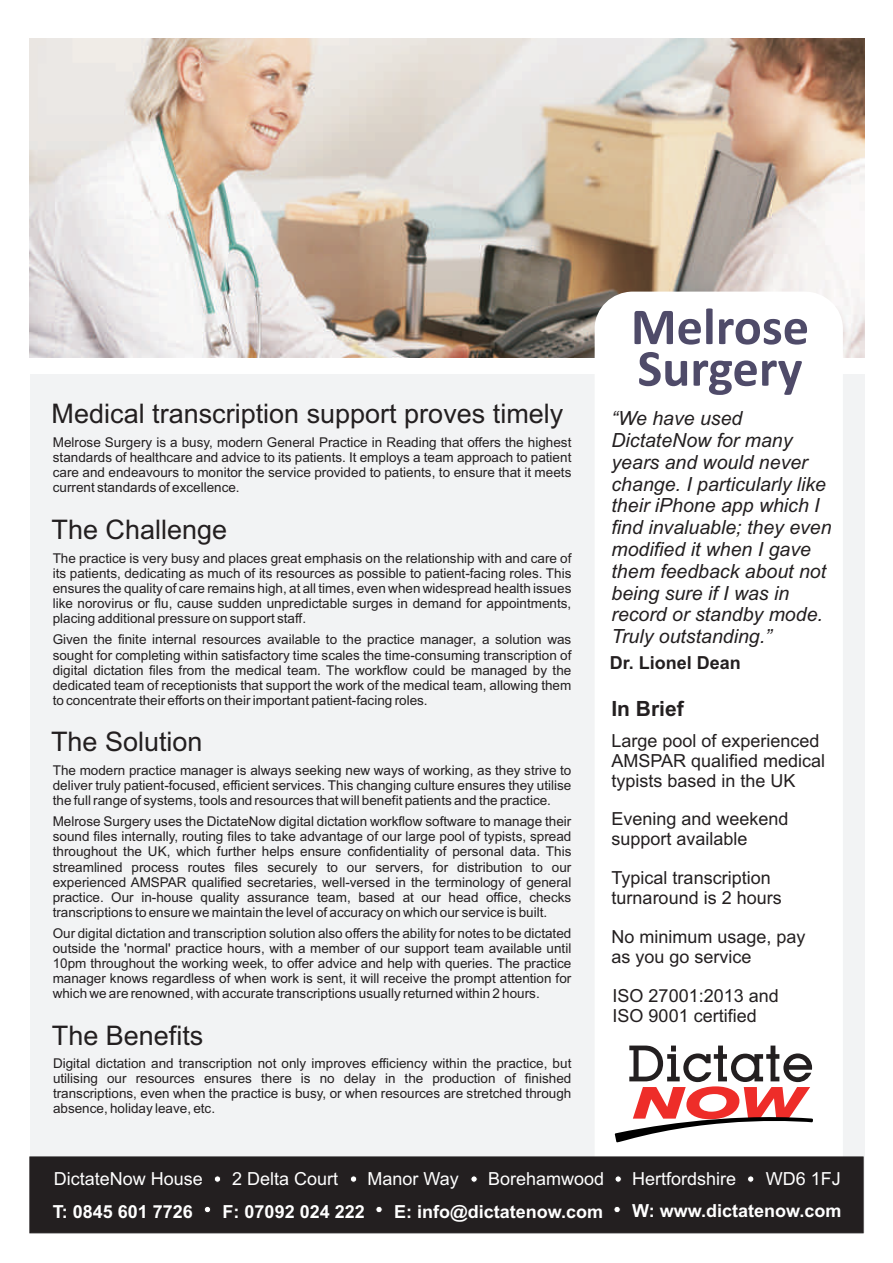
<style>
.page{position:relative;width:893px;height:1263px;background:#fff}
.page>*{position:absolute;margin:0;border:0;box-sizing:border-box;transform-origin:0 0}
.t1{font:700 52.35px/41.5px "Calibri";color:#4f4b69}
.t2{font:27px "Arial";color:#231f20}
.t3{font:700 21px "Arial";color:#231f20}
.t4{font:italic 19.5px/21.8px "Arial";color:#231f20}
.t5{font:18px/20.1px "Arial";color:#231f20}
.t6{font:700 18px "Arial";color:#fff}
.t7{font:18px "Arial";color:#fff}
.t8{font:700 18px "Arial";color:#231f20}
.t9{font:13.5px/15.1px "Arial";color:#231f20;text-align:justify}
</style>
<div class="page">
<img style="left:30px;top:38px;width:834px;height:319px">
<div style="left:30px;top:375px;width:834px;height:858px;background:#f2f3f4"></div>
<div style="left:595px;top:292px;width:248px;height:864px;background:#fff"></div>
<div style="left:29px;top:1156px;width:835px;height:78px;background:#231f20"></div>
<div style="left:214px;top:1175px;width:7px;height:8px;background:#fff;border:1px solid #231f20;border-radius:50%"></div>
<div style="left:350px;top:1175px;width:7px;height:8px;background:#fff;border:1px solid #231f20;border-radius:50%"></div>
<div style="left:470px;top:1175px;width:8px;height:8px;background:#fff;border:1px solid #231f20;border-radius:50%"></div>
<div style="left:615px;top:1175px;width:7px;height:8px;background:#fff;border:1px solid #231f20;border-radius:50%"></div>
<div style="left:747px;top:1175px;width:7px;height:8px;background:#fff;border:1px solid #231f20;border-radius:50%"></div>
<div style="left:204px;top:1206px;width:7px;height:7px;background:#fff;border:1px solid #231f20;border-radius:50%"></div>
<div style="left:375px;top:1206px;width:8px;height:7px;background:#fff;border:1px solid #231f20;border-radius:50%"></div>
<div style="left:613px;top:1206px;width:8px;height:7px;background:#fff;border:1px solid #231f20;border-radius:50%"></div>
<svg style="left:615px;top:1045px;width:198px;height:97px"></svg>
<h2 class="t2" style="left:52px;top:404px;width:513px">Medical transcription support proves timely</h2>
<p class="t9" style="left:53px;top:436px;width:520px">Melrose Surgery is a busy, modern General Practice in Reading that offers the highest standards of healthcare and advice to its patients. It employs a team approach to patient care and endeavours to monitor the service provided to patients, to ensure that it meets current standards of excellence.</p>
<h2 class="t2" style="left:52px;top:520px;width:177px">The Challenge</h2>
<p class="t9" style="left:53px;top:552px;width:520px">The practice is very busy and places great emphasis on the relationship with and care of its patients, dedicating as much of its resources as possible to patient-facing roles. This ensures the quality of care remains high, at all times, even when widespread health issues like norovirus or flu, cause sudden unpredictable surges in demand for appointments, placing additional pressure on support staff.</p>
<p class="t9" style="left:53px;top:633px;width:520px">Given the finite internal resources available to the practice manager, a solution was sought for completing within satisfactory time scales the time-consuming transcription of digital dictation files from the medical team. The workflow could be managed by the dedicated team of receptionists that support the work of the medical team, allowing them to concentrate their efforts on their important patient-facing roles.</p>
<h2 class="t2" style="left:51px;top:732px;width:153px">The Solution</h2>
<p class="t9" style="left:53px;top:764px;width:520px">The modern practice manager is always seeking new ways of working, as they strive to deliver truly patient-focused, efficient services. This changing culture ensures they utilise the full range of systems, tools and resources that will benefit patients and the practice.</p>
<p class="t9" style="left:53px;top:815px;width:520px">Melrose Surgery uses the DictateNow digital dictation workflow software to manage their sound files internally, routing files to take advantage of our large pool of typists, spread throughout the UK, which further helps ensure confidentiality of personal data. This streamlined process routes files securely to our servers, for distribution to our experienced AMSPAR qualified secretaries, well-versed in the terminology of general practice. Our in-house quality assurance team, based at our head office, checks transcriptions to ensure we maintain the level of accuracy on which our service is built.</p>
<p class="t9" style="left:53px;top:927px;width:520px">Our digital dictation and transcription solution also offers the ability for notes to be dictated outside the 'normal' practice hours, with a member of our support team available until 10pm throughout the working week, to offer advice and help with queries. The practice manager knows regardless of when work is sent, it will receive the prompt attention for which we are renowned, with accurate transcriptions usually returned within 2 hours.</p>
<h2 class="t2" style="left:52px;top:1025px;width:153px">The Benefits</h2>
<p class="t9" style="left:53px;top:1057px;width:520px">Digital dictation and transcription not only improves efficiency within the practice, but utilising our resources ensures there is no delay in the production of finished transcriptions, even when the practice is busy, or when resources are stretched through absence, holiday leave, etc.</p>
<h1 class="t1" style="left:631px;top:310px;width:180px">Melrose<br>Surgery</h1>
<p class="t4" style="left:612px;top:409px;width:222px">“We have used<br>DictateNow for many years and would never change. I particularly like their iPhone app which I find invaluable; they even modified it when I gave them feedback about not being sure if I was in record or standby mode.<br>Truly outstanding.”</p>
<h3 class="t8" style="left:610px;top:656px;width:133px">Dr. Lionel Dean</h3>
<h3 class="t3" style="left:611px;top:701px;width:74px">In Brief</h3>
<h3 class="t5" style="left:611px;top:732px;width:215px">Large pool of experienced<br>AMSPAR qualified medical typists based in the UK</h3>
<h3 class="t5" style="left:611px;top:811px;width:179px">Evening and weekend support available</h3>
<h3 class="t5" style="left:612px;top:869px;width:172px">Typical transcription turnaround is 2 hours</h3>
<h3 class="t5" style="left:611px;top:928px;width:196px">No minimum usage, pay as you go service</h3>
<h3 class="t5" style="left:613px;top:987px;width:168px">ISO 27001:2013 and<br>ISO 9001 certified</h3>
<h3 class="t7" style="left:54px;top:1172px;width:151px">DictateNow House</h3>
<h3 class="t7" style="left:232px;top:1172px;width:108px">2 Delta Court</h3>
<h3 class="t7" style="left:367px;top:1172px;width:93px">Manor Way</h3>
<h3 class="t7" style="left:488px;top:1172px;width:118px">Borehamwood</h3>
<h3 class="t7" style="left:632px;top:1172px;width:106px">Hertfordshire</h3>
<h3 class="t7" style="left:766px;top:1172px;width:77px">WD6 1FJ</h3>
<h3 class="t6" style="left:53px;top:1204px;width:142px">T: 0845 601 7726</h3>
<h3 class="t6" style="left:223px;top:1204px;width:144px">F: 07092 024 222</h3>
<h3 class="t6" style="left:394px;top:1204px;width:210px">E: info@dictatenow.com</h3>
<h3 class="t6" style="left:632px;top:1204px;width:211px">W: www.dictatenow.com</h3>
</div>
